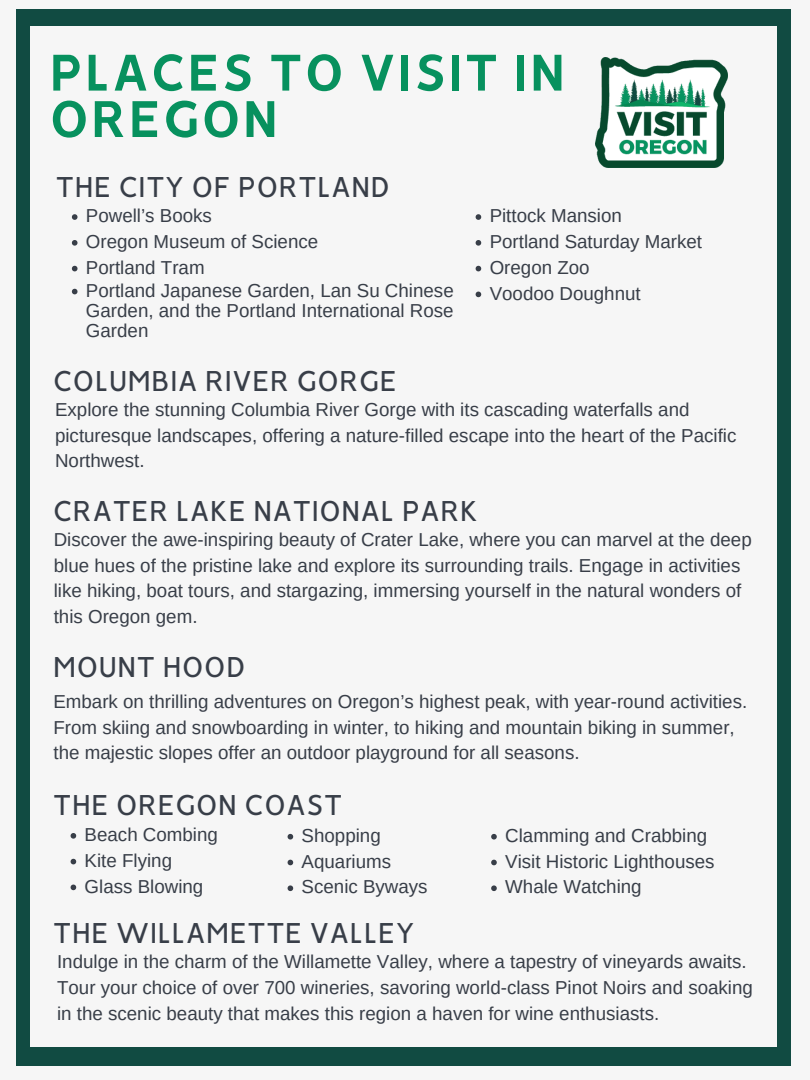
<style>
.page{position:relative;width:810px;height:1080px;background:#f6f6f6}
.page>*{position:absolute;margin:0;border:0;box-sizing:border-box;transform-origin:0 0}
.t1{font:65.62px/46.4px "RTL Sondos Bold";letter-spacing:.01em;color:#07915e}
.t2{font:36.25px "RTL Sondos Regular";color:#383e48}
.t3{font:18.75px/25.8px "Arimo";color:#383e48}
</style>
<div class="page">
<div style="left:16px;top:10px;width:775px;height:1055px;background:#114b42"></div>
<div style="left:30px;top:26px;width:746px;height:1020px;background:#f6f6f6"></div>
<img style="left:595px;top:57px;width:133px;height:110px">
<svg style="left:71px;top:833px;width:5px;height:6px"></svg>
<svg style="left:71px;top:859px;width:5px;height:5px"></svg>
<svg style="left:71px;top:885px;width:5px;height:5px"></svg>
<svg style="left:288px;top:834px;width:5px;height:6px"></svg>
<svg style="left:288px;top:860px;width:5px;height:5px"></svg>
<svg style="left:288px;top:885px;width:5px;height:6px"></svg>
<svg style="left:491px;top:834px;width:6px;height:6px"></svg>
<svg style="left:491px;top:860px;width:6px;height:5px"></svg>
<svg style="left:491px;top:885px;width:6px;height:6px"></svg>
<svg style="left:72px;top:214px;width:6px;height:6px"></svg>
<svg style="left:72px;top:240px;width:6px;height:6px"></svg>
<svg style="left:72px;top:266px;width:6px;height:5px"></svg>
<svg style="left:72px;top:289px;width:6px;height:5px"></svg>
<svg style="left:476px;top:214px;width:5px;height:6px"></svg>
<svg style="left:476px;top:240px;width:5px;height:6px"></svg>
<svg style="left:476px;top:266px;width:5px;height:5px"></svg>
<svg style="left:476px;top:292px;width:5px;height:5px"></svg>
<p class="t1" style="left:49px;top:42px;width:518px">PLACES TO VISIT IN<br>OREGON</p>
<p class="t2" style="left:55px;top:161px;width:336px">THE CITY OF PORTLAND</p>
<p class="t3" style="left:86px;top:203px;width:128px">Powell’s Books</p>
<p class="t3" style="left:86px;top:229px;width:234px">Oregon Museum of Science</p>
<p class="t3" style="left:86px;top:254px;width:120px">Portland Tram</p>
<p class="t3" style="left:86px;top:280px;width:369px;line-height:20.1px;text-align:justify">Portland Japanese Garden, Lan Su Chinese Garden, and the Portland International Rose Garden</p>
<p class="t3" style="left:490px;top:203px;width:134px">Pittock Mansion</p>
<p class="t3" style="left:490px;top:229px;width:214px">Portland Saturday Market</p>
<p class="t3" style="left:490px;top:254px;width:102px">Oregon Zoo</p>
<p class="t3" style="left:490px;top:280px;width:153px">Voodoo Doughnut</p>
<p class="t2" style="left:53px;top:355px;width:346px">COLUMBIA RIVER GORGE</p>
<p class="t3" style="left:55px;top:396px;width:683px">Explore the stunning Columbia River Gorge with its cascading waterfalls and picturesque landscapes, offering a nature-filled escape into the heart of the Pacific<br>Northwest.</p>
<h2 class="t2" style="left:53px;top:485px;width:427px">CRATER LAKE NATIONAL PARK</h2>
<p class="t3" style="left:54px;top:526px;width:700px">Discover the awe-inspiring beauty of Crater Lake, where you can marvel at the deep blue hues of the pristine lake and explore its surrounding trails. Engage in activities like hiking, boat tours, and stargazing, immersing yourself in the natural wonders of this Oregon gem.</p>
<p class="t2" style="left:53px;top:641px;width:194px">MOUNT HOOD</p>
<p class="t3" style="left:53px;top:688px;width:695px">Embark on thrilling adventures on Oregon’s highest peak, with year-round activities.<br>From skiing and snowboarding in winter, to hiking and mountain biking in summer, the majestic slopes offer an outdoor playground for all seasons.</p>
<p class="t2" style="left:53px;top:779px;width:291px">THE OREGON COAST</p>
<p class="t3" style="left:85px;top:822px;width:135px">Beach Combing</p>
<p class="t3" style="left:85px;top:847px;width:89px">Kite Flying</p>
<h2 class="t3" style="left:85px;top:873px;width:120px">Glass Blowing</h2>
<p class="t3" style="left:302px;top:822px;width:81px">Shopping</p>
<h2 class="t3" style="left:302px;top:848px;width:91px">Aquariums</h2>
<p class="t3" style="left:302px;top:874px;width:128px">Scenic Byways</p>
<h2 class="t3" style="left:505px;top:822px;width:204px">Clamming and Crabbing</h2>
<p class="t3" style="left:505px;top:848px;width:211px">Visit Historic Lighthouses</p>
<h2 class="t3" style="left:505px;top:874px;width:138px">Whale Watching</h2>
<p class="t2" style="left:53px;top:908px;width:364px">THE WILLAMETTE VALLEY</p>
<h2 class="t3" style="left:57px;top:949px;width:697px">Indulge in the charm of the Willamette Valley, where a tapestry of vineyards awaits.<br>Tour your choice of over 700 wineries, savoring world-class Pinot Noirs and soaking in the scenic beauty that makes this region a haven for wine enthusiasts.</h2>
</div>
